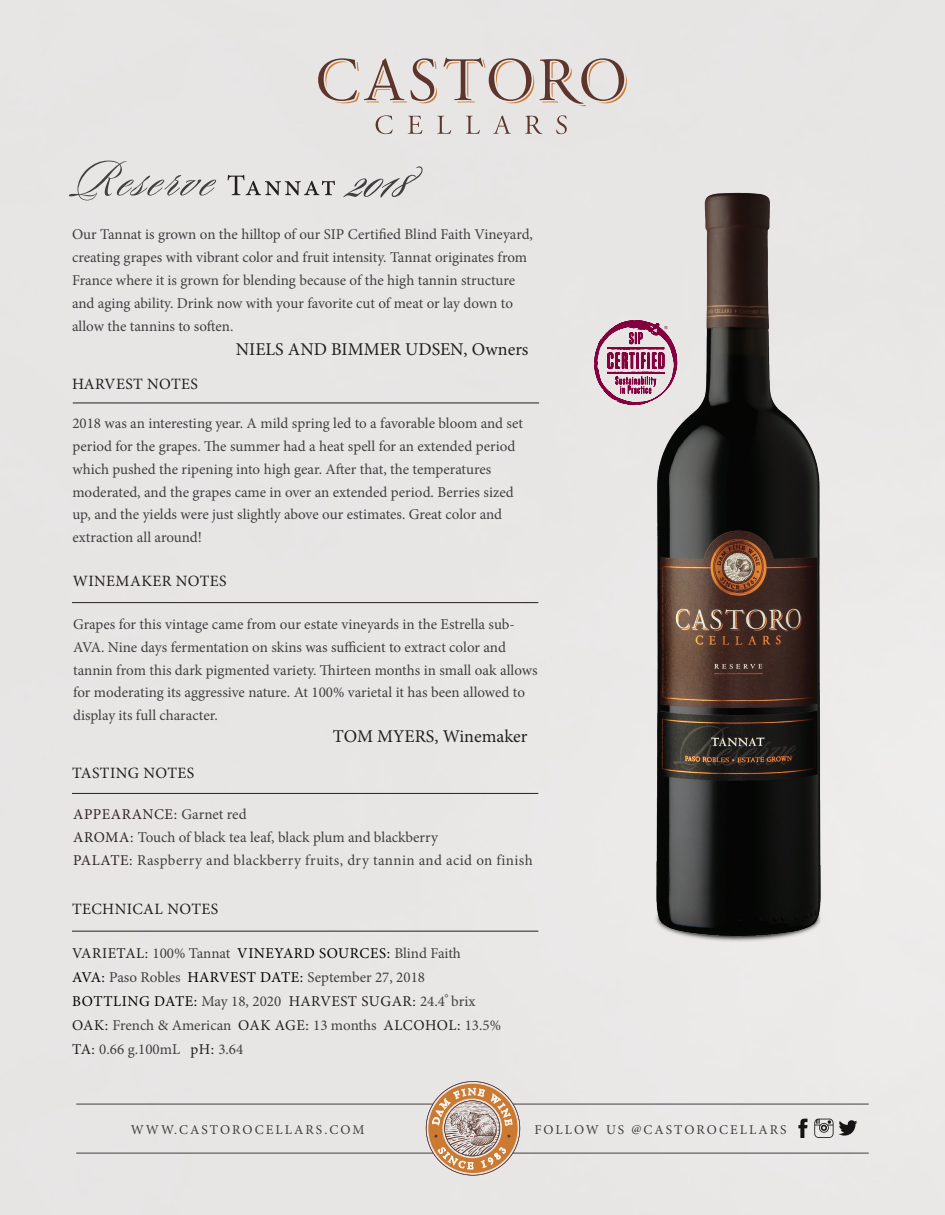
<style>
.page{position:relative;width:945px;height:1215px;background:#e7e6e5}
.page>*{position:absolute;margin:0;border:0;box-sizing:border-box;transform-origin:0 0}
.t1{font:18px "Minion Pro";color:#231f20}
.t2{font:15.75px "Minion Pro";letter-spacing:.025em;color:#231f20}
.t3{font:15px/22.8px "Minion Pro";color:#413f41}
.t4{font:15px/22.8px "Minion Pro";letter-spacing:.02em;color:#413f41}
.t5{font:13.5px "Minion Pro";letter-spacing:.15em;color:#151314}
.t6{font:4.35px "Gill Sans";color:#83013e}
.s1{color:#302627}
.s2{color:#231f20}
.s3{color:#040503}
.s4{font-family:"Helvetica Neue LT Pro";font-weight:300}
</style>
<div class="page">
<hr style="left:513px;top:1104px;width:356px;height:1px;background:#231f20">
<hr style="left:513px;top:1153px;width:356px;height:1px;background:#231f20">
<svg style="left:426px;top:1081px;width:94px;height:95px;background:#ccac93"></svg>
<hr style="left:76px;top:1104px;width:357px;height:1px;background:#231f20">
<hr style="left:76px;top:1153px;width:357px;height:1px;background:#231f20">
<svg style="left:798px;top:1119px;width:9px;height:18px"></svg>
<svg style="left:814px;top:1119px;width:43px;height:19px"></svg>
<svg style="left:376px;top:115px;width:17px;height:19px"></svg>
<svg style="left:408px;top:116px;width:14px;height:18px"></svg>
<svg style="left:437px;top:116px;width:14px;height:18px"></svg>
<svg style="left:466px;top:116px;width:14px;height:18px"></svg>
<svg style="left:493px;top:115px;width:18px;height:19px"></svg>
<svg style="left:525px;top:116px;width:18px;height:18px"></svg>
<svg style="left:556px;top:115px;width:11px;height:19px"></svg>
<svg style="left:318px;top:58px;width:309px;height:48px;background:#cec2bd"></svg>
<div style="left:646px;top:887px;width:183px;height:63px;background:#ebeae9"></div>
<img style="left:652px;top:188px;width:172px;height:753px">
<svg style="left:594px;top:320px;width:83px;height:85px;background:#c394a9"></svg>
<hr style="left:72px;top:931px;width:466px;height:1px;background:#231f20">
<hr style="left:72px;top:793px;width:466px;height:1px;background:#231f20">
<hr style="left:72px;top:602px;width:466px;height:1px;background:#231f20">
<hr style="left:73px;top:403px;width:466px;height:1px;background:#231f20">
<svg style="left:228px;top:175px;width:107px;height:20px;background:#c0bebe"></svg>
<svg style="left:69px;top:161px;width:147px;height:40px;background:#d2d1d1"></svg>
<svg style="left:343px;top:166px;width:80px;height:32px;background:#cdcccb"></svg>
<p class="t3" style="left:72px;top:223px;width:463px">Our Tannat is grown on the hilltop of our SIP Certified Blind Faith Vineyard, creating grapes with vibrant color and fruit intensity. Tannat originates from France where it is grown for blending because of the high tannin structure and aging ability. Drink now with your favorite cut of meat or lay down to allow the tannins to soften.</p>
<p class="t1" style="left:236px;top:337px;width:294px">NIELS AND BIMMER UDSEN, Owners</p>
<p class="t2" style="left:72px;top:373px;width:128px">HARVEST NOTES</p>
<p class="t3" style="left:72px;top:412px;width:452px">2018 was an interesting year. A mild spring led to a favorable bloom and set period for the grapes. The summer had a heat spell for an extended period which pushed the ripening into high gear. After that, the temperatures moderated, and the grapes came in over an extended period. Berries sized up, and the yields were just slightly above our estimates. Great color and extraction all around!</p>
<p class="t2" style="left:73px;top:571px;width:156px">WINEMAKER NOTES</p>
<p class="t3" style="left:73px;top:613px;width:466px">Grapes for this vintage came from our estate vineyards in the Estrella sub-AVA. Nine days fermentation on skins was sufficient to extract color and tannin from this dark pigmented variety. Thirteen months in small oak allows for moderating its aggressive nature. At 100% varietal it has been allowed to display its full character.</p>
<p class="t1" style="left:333px;top:724px;width:196px">TOM MYERS, Winemaker</p>
<p class="t2" style="left:72px;top:763px;width:124px">TASTING NOTES</p>
<p class="t4" style="left:73px;top:803px;width:461px"><span class="s1">APPEARANCE:</span> Garnet red<br><span class="s1">AROMA:</span> Touch of black tea leaf, black plum and blackberry<br><span class="s1">PALATE:</span> Raspberry and blackberry fruits, dry tannin and acid on finish</p>
<p class="t2" style="left:72px;top:898px;width:148px">TECHNICAL NOTES</p>
<p class="t3" style="left:72px;top:942px;width:431px;line-height:24px"><span class="s2">VARIETAL:</span> 100% Tannat <span class="s3">VINEYARD SOURCES:</span> Blind Faith<br><span class="s3">AVA:</span> Paso Robles <span class="s3">HARVEST DATE:</span> September 27, 2018<br><span class="s3">BOTTLING DATE:</span> May 18, 2020 <span class="s2">HARVEST SUGAR:</span> 24.4<span class="s4">˚</span> brix <span class="s2">OAK:</span> French &amp; American <span class="s2">OAK AGE:</span> 13 months <span class="s2">ALCOHOL:</span> 13.5% <span class="s2">TA:</span> 0.66 g.100mL <span class="s2">pH:</span> 3.64</p>
<p class="t6" style="left:664px;top:325px;width:5px">®</p>
<p class="t5" style="left:131px;top:1121px;width:235px">WWW.CASTOROCELLARS.COM</p>
<p class="t5" style="left:534px;top:1121px;width:254px">FOLLOW US @CASTOROCELLARS</p>
</div>
